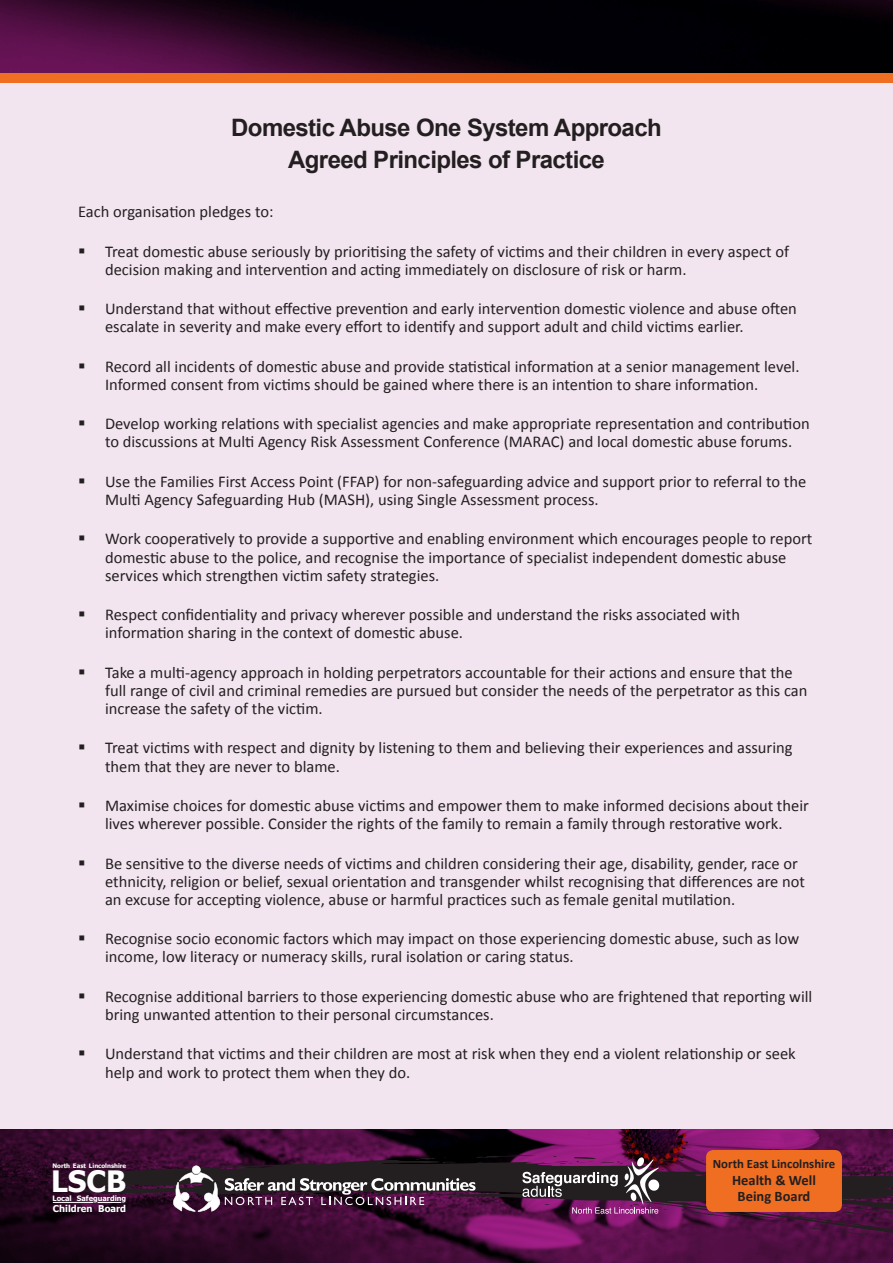
<style>
.page{position:relative;width:893px;height:1263px;background:#f3e5f0}
.page>*{position:absolute;margin:0;border:0;box-sizing:border-box;transform-origin:0 0}
.Tables{font:700 29.4px "Tahoma";color:#fff}
.t1{font:700 24px/31.5px "Arial";letter-spacing:-.025em;color:#231f20;text-align:center}
.t2{font:16.5px/18.1px "Calibri";color:#231f20}
.t3{font:700 14.55px/16.4px "Calibri";color:#231f20;text-align:center}
.t4{font:700 12.75px "Calibri";color:#231f20}
.Tables-2{font:700 9.45px "Tahoma";color:#fff}
.Tables-3{font:700 7.35px "Tahoma";color:#fff}
.Tables-4{font:700 6.15px "Tahoma";color:#fff}
</style>
<div class="page">
<div style="left:0;top:64px;width:893px;height:19px;background:#ef6e22"></div>
<img style="left:0;top:0;width:893px;height:72px">
<img style="left:0;top:1129px;width:893px;height:134px">
<svg style="left:57px;top:1185px;width:4px;height:3px"></svg>
<svg style="left:61px;top:1160px;width:832px;height:100px;background:#3a0c30"></svg>
<svg style="left:147px;top:1184px;width:16px;height:1px"></svg>
<svg style="left:47px;top:1165px;width:84px;height:11px"></svg>
<svg style="left:153px;top:1193px;width:13px;height:1px"></svg>
<hr style="left:53px;top:1202px;width:40px;height:1px;background:#fff">
<svg style="left:98px;top:1202px;width:23px;height:1px"></svg>
<svg style="left:173px;top:1155px;width:720px;height:85px;background:#502546"></svg>
<div style="left:706px;top:1150px;width:136px;height:62px;background:#ef6e22;border-radius:7px"></div>
<p class="t1" style="left:231px;top:113px;width:432px">Domestic Abuse One System Approach<br>Agreed Principles of Practice</p>
<p class="t2" style="left:78px;top:203px;width:197px">Each organisation pledges to:</p>
<p class="t2" style="left:105px;top:242px;width:685px;text-indent:-27px">▪ Treat domestic abuse seriously by prioritising the safety of victims and their children in every aspect of decision making and intervention and acting immediately on disclosure of risk or harm.</p>
<p class="t2" style="left:105px;top:300px;width:693px;text-indent:-27px">▪ Understand that without effective prevention and early intervention domestic violence and abuse often escalate in severity and make every effort to identify and support adult and child victims earlier.</p>
<p class="t2" style="left:105px;top:357px;width:696px;text-indent:-27px">▪ Record all incidents of domestic abuse and provide statistical information at a senior management level.<br>Informed consent from victims should be gained where there is an intention to share information.</p>
<p class="t2" style="left:78px;top:415px;width:733px;text-align:center">▪ Develop working relations with specialist agencies and make appropriate representation and contribution to discussions at Multi Agency Risk Assessment Conference (MARAC) and local domestic abuse forums.</p>
<p class="t2" style="left:105px;top:472px;width:703px;text-indent:-27px">▪ Use the Families First Access Point (FFAP) for non-safeguarding advice and support prior to referral to the<br>Multi Agency Safeguarding Hub (MASH), using Single Assessment process.</p>
<p class="t2" style="left:105px;top:530px;width:709px;text-indent:-27px">▪ Work cooperatively to provide a supportive and enabling environment which encourages people to report domestic abuse to the police, and recognise the importance of specialist independent domestic abuse services which strengthen victim safety strategies.</p>
<p class="t2" style="left:105px;top:606px;width:636px;text-indent:-27px">▪ Respect confidentiality and privacy wherever possible and understand the risks associated with information sharing in the context of domestic abuse.</p>
<p class="t2" style="left:105px;top:663px;width:704px;text-indent:-27px">▪ Take a multi-agency approach in holding perpetrators accountable for their actions and ensure that the full range of civil and criminal remedies are pursued but consider the needs of the perpetrator as this can increase the safety of the victim.</p>
<p class="t2" style="left:105px;top:739px;width:689px;text-indent:-27px">▪ Treat victims with respect and dignity by listening to them and believing their experiences and assuring them that they are never to blame.</p>
<p class="t2" style="left:78px;top:796px;width:732px;text-align:center">▪ Maximise choices for domestic abuse victims and empower them to make informed decisions about their lives wherever possible. Consider the rights of the family to remain a family through restorative work.</p>
<p class="t2" style="left:105px;top:854px;width:701px;text-indent:-27px">▪ Be sensitive to the diverse needs of victims and children considering their age, disability, gender, race or ethnicity, religion or belief, sexual orientation and transgender whilst recognising that differences are not an excuse for accepting violence, abuse or harmful practices such as female genital mutilation.</p>
<p class="t2" style="left:105px;top:930px;width:696px;text-indent:-27px">▪ Recognise socio economic factors which may impact on those experiencing domestic abuse, such as low income, low literacy or numeracy skills, rural isolation or caring status.</p>
<p class="t2" style="left:105px;top:987px;width:709px;text-indent:-27px">▪ Recognise additional barriers to those experiencing domestic abuse who are frightened that reporting will bring unwanted attention to their personal circumstances.</p>
<p class="t2" style="left:105px;top:1045px;width:692px;text-indent:-27px">▪ Understand that victims and their children are most at risk when they end a violent relationship or seek help and work to protect them when they do.</p>
<p class="Tables-4" style="left:53px;top:1161px;width:75px">North East Lincolnshire</p>
<p class="Tables-2" style="left:53px;top:1202px;width:75px">Children Board</p>
<p class="Tables" style="left:51px;top:1161px;width:77px">LSCB</p>
<p class="Tables-3" style="left:53px;top:1193px;width:75px">Local Safeguarding</p>
<p class="t4" style="left:713px;top:1156px;width:124px">North East Lincolnshire</p>
<p class="t3" style="left:732px;top:1171px;width:85px">Health &amp; Well<br>Being Board</p>
</div>
